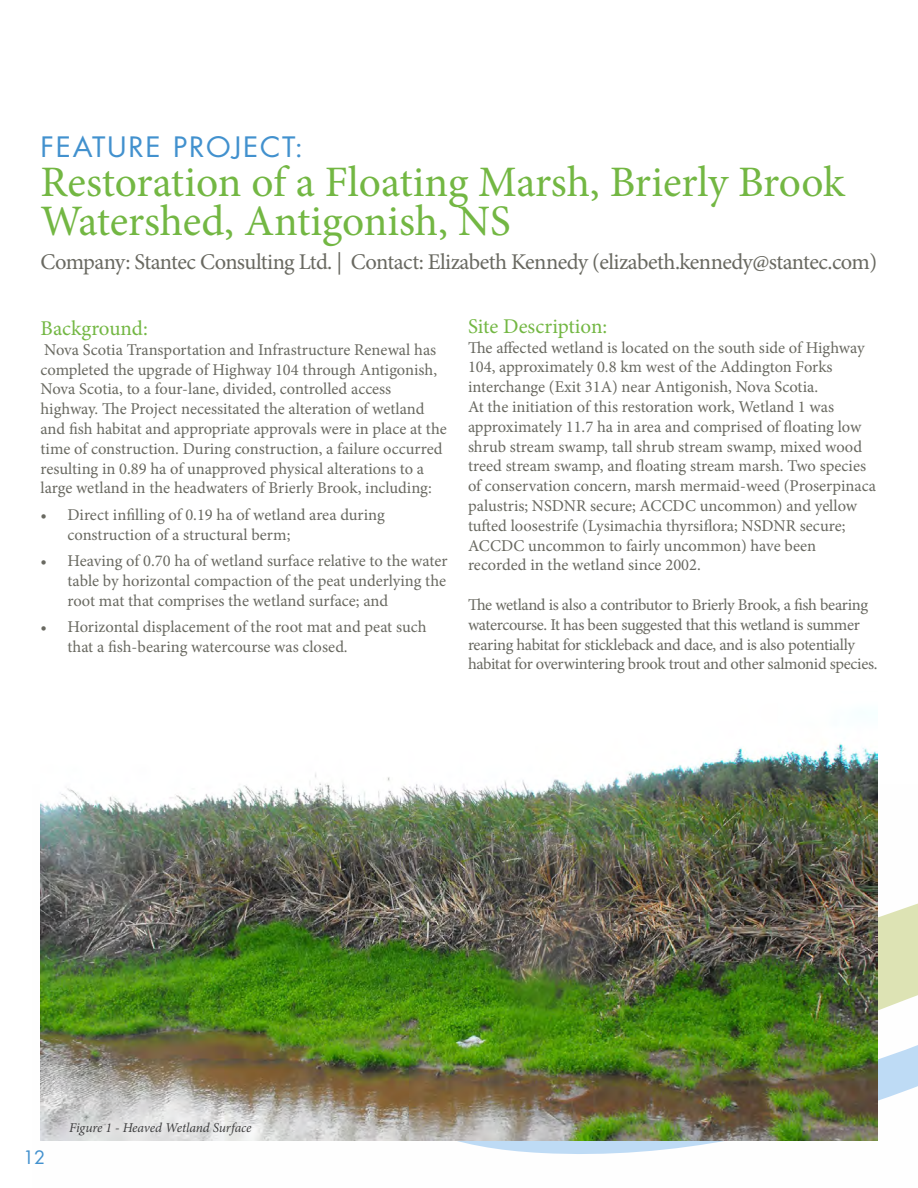
<style>
.page{position:relative;width:918px;height:1188px;background:#fff}
.page>*{position:absolute;margin:0;border:0;box-sizing:border-box;transform-origin:0 0}
.Feature_Project{font:43.5px/39px "Minion Pro";letter-spacing:-.005em;color:#73b743}
.Title_Subheader{font:27.3px "Futura";letter-spacing:.06em;color:#4291ce;scale:1.04 1}
.issue_number{font:22.5px "Minion Pro";letter-spacing:-.025em;color:#696961}
.Green_Splash_Text{font:21px "Minion Pro";color:#73b743}
.t1{font:18px "Futura";color:#4291ce}
.Main_body_text{font:16.5px/19.8px "Minion Pro";letter-spacing:-.005em;color:#696961}
.Main_body_text-2{font:16.5px/19.8px "Minion Pro";letter-spacing:-.025em;color:#696961}
.Photo_caption{font:italic 13.5px "Minion Pro";letter-spacing:-.01em;color:#3e3e3f}
</style>
<div class="page">
<svg style="left:457px;top:903px;width:461px;height:251px"></svg>
<img style="left:40px;top:743px;width:838px;height:398px">
<p class="Title_Subheader" style="left:40px;top:130px;width:254px">FEATURE PROJECT:</p>
<p class="Feature_Project" style="left:40px;top:163px;width:806px">Restoration of a Floating Marsh, Brierly Brook<br>Watershed, Antigonish, NS</p>
<p class="issue_number" style="left:40px;top:247px;width:838px">Company: Stantec Consulting Ltd. | Contact: Elizabeth Kennedy (elizabeth.kennedy@stantec.com)</p>
<p class="Green_Splash_Text" style="left:40px;top:314px;width:109px">Background:</p>
<p class="Main_body_text" style="left:40px;top:340px;width:408px">Nova Scotia Transportation and Infrastructure Renewal has completed the upgrade of Highway 104 through Antigonish, Nova Scotia, to a four-lane, divided, controlled access highway. The Project necessitated the alteration of wetland and fish habitat and appropriate approvals were in place at the time of construction. During construction, a failure occurred resulting in 0.89 ha of unapproved physical alterations to a large wetland in the headwaters of Brierly Brook, including:</p>
<p class="Main_body_text" style="left:67px;top:505px;width:319px;text-indent:-27px">• Direct infilling of 0.19 ha of wetland area during construction of a structural berm;</p>
<p class="Main_body_text" style="left:67px;top:551px;width:382px;text-align:justify;text-indent:-27px">• Heaving of 0.70 ha of wetland surface relative to the water table by horizontal compaction of the peat underlying the root mat that comprises the wetland surface; and</p>
<p class="Main_body_text" style="left:67px;top:617px;width:361px;text-indent:-27px">• Horizontal displacement of the root mat and peat such that a fish-bearing watercourse was closed.</p>
<p class="Green_Splash_Text" style="left:468px;top:312px;width:141px">Site Description:</p>
<p class="Main_body_text" style="left:468px;top:337px;width:409px">The affected wetland is located on the south side of Highway 104, approximately 0.8 km west of the Addington Forks interchange (Exit 31A) near Antigonish, Nova Scotia.<br>At the initiation of this restoration work, Wetland 1 was approximately 11.7 ha in area and comprised of floating low shrub stream swamp, tall shrub stream swamp, mixed wood treed stream swamp, and floating stream marsh. Two species of conservation concern, marsh mermaid-weed (Proserpinaca palustris; NSDNR secure; ACCDC uncommon) and yellow tufted loosestrife (Lysimachia thyrsiflora; NSDNR secure; ACCDC uncommon to fairly uncommon) have been recorded in the wetland since 2002.</p>
<p class="Main_body_text-2" style="left:468px;top:595px;width:411px">The wetland is also a contributor to Brierly Brook, a fish bearing watercourse. It has been suggested that this wetland is summer rearing habitat for stickleback and dace, and is also potentially habitat for overwintering brook trout and other salmonid species.</p>
<p class="t1" style="left:23px;top:1146px;width:24px">12</p>
<p class="Photo_caption" style="left:69px;top:1119px;width:184px">Figure 1 - Heaved Wetland Surface</p>
</div>
